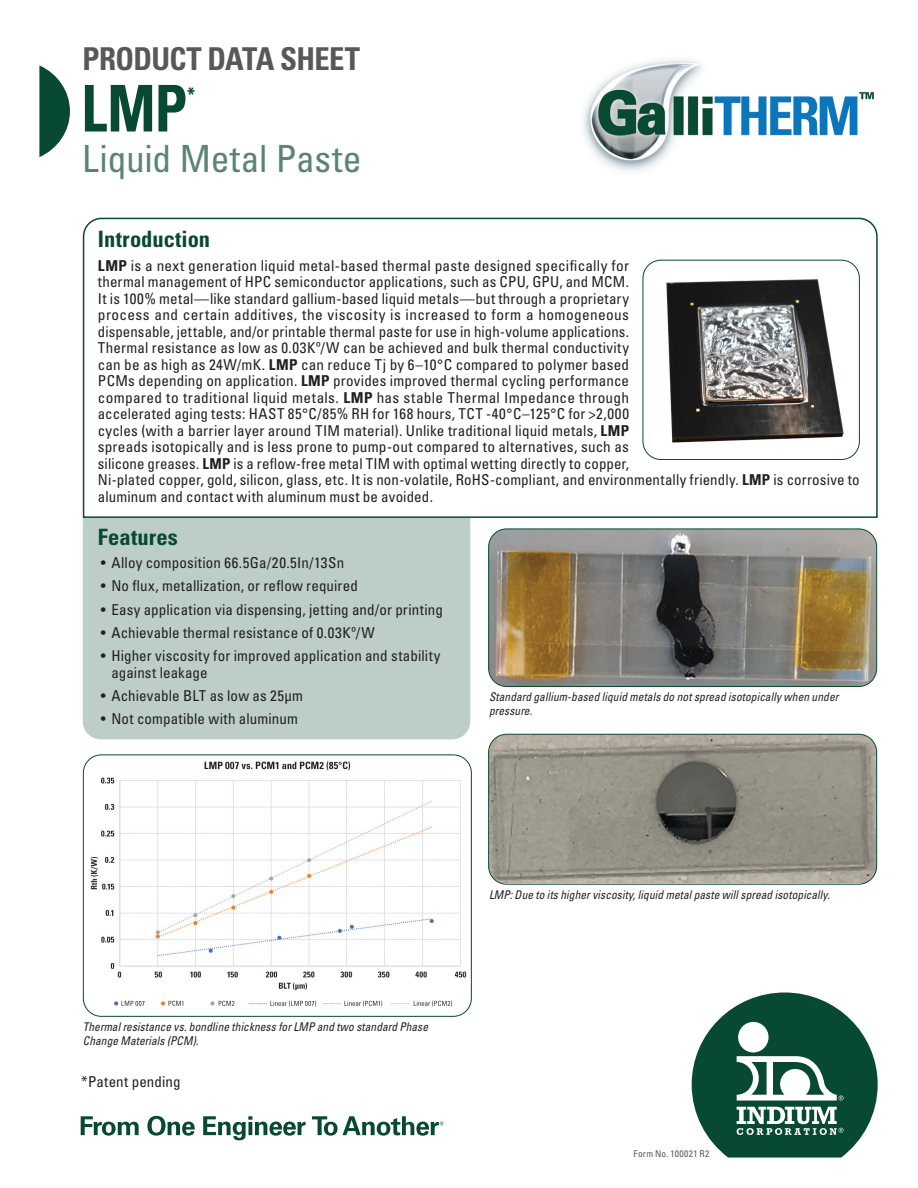
<style>
.page{position:relative;width:918px;height:1188px;background:#fff}
.page>*{position:absolute;margin:0;border:0;box-sizing:border-box;transform-origin:0 0}
.t1{font:700 condensed 64.5px "Univers LT Std";color:#074932;scale:.9 1}
.t2{font:condensed 37.5px "Univers LT Std";letter-spacing:-.005em;color:#5b8573}
.t3{font:700 condensed 31.5px "Univers LT Std";letter-spacing:-.02em;color:#57585a}
.t4{font:700 condensed 22.5px "Univers LT Std";letter-spacing:.005em;color:#074932}
.t5{font:700 condensed 20.1px "Univers LT Std";color:#074932;scale:.9 1}
.t6{font:condensed 15px/16.5px "Univers LT Std";letter-spacing:.01em;color:#231f20}
.t7{font:italic condensed 12px/13.5px "Univers LT Std";letter-spacing:.01em;color:#231f20;scale:.95 1}
.t8{font:condensed 9.45px "Univers LT Std";letter-spacing:.04em;color:#57585a}
.s1{font-weight:700}
</style>
<div class="page">
<svg style="left:692px;top:993px;width:186px;height:165px"></svg>
<div style="left:738px;top:1022px;width:31px;height:30px;background:#fff;border-radius:50%"></div>
<svg style="left:312px;top:1116px;width:131px;height:20px"></svg>
<svg style="left:81px;top:1116px;width:225px;height:24px"></svg>
<svg style="left:39px;top:65px;width:31px;height:92px"></svg>
<div style="left:83px;top:519px;width:387px;height:220px;background:#bccec5"></div>
<img style="left:83px;top:755px;width:388px;height:259px">
<div style="left:83px;top:755px;width:389px;height:262px;border:1px solid #074932;border-radius:18px"></div>
<img style="left:489px;top:734px;width:388px;height:149px">
<div style="left:488px;top:734px;width:389px;height:151px;border:1px solid #074932;border-radius:18px"></div>
<img style="left:489px;top:529px;width:388px;height:157px">
<div style="left:488px;top:529px;width:389px;height:158px;border:1px solid #074932;border-radius:18px"></div>
<svg style="left:82px;top:217px;width:796px;height:302px"></svg>
<img style="left:643px;top:260px;width:216px;height:200px">
<div style="left:643px;top:260px;width:217px;height:200px;border:1px solid #074932;border-radius:18px"></div>
<img style="left:583px;top:59px;width:291px;height:113px">
<h3 class="t3" style="left:82px;top:39px;width:279px">PRODUCT DATA SHEET</h3>
<h1 class="t1" style="left:81px;top:69px;width:119px">LMP</h1>
<h3 class="t5" style="left:187px;top:83px;width:10px">*</h3>
<h2 class="t2" style="left:82px;top:135px;width:281px">Liquid Metal Paste</h2>
<h3 class="t4" style="left:98px;top:226px;width:114px">Introduction</h3>
<p class="t6" style="left:98px;top:257px;width:763px"><span class="s1">LMP</span> is a next generation liquid metal-based thermal paste designed specifically for<br>thermal management of HPC semiconductor applications, such as CPU, GPU, and MCM.<br>It is 100% metal—like standard gallium-based liquid metals—but through a proprietary<br>process and certain additives, the viscosity is increased to form a homogeneous<br>dispensable, jettable, and/or printable thermal paste for use in high-volume applications.<br>Thermal resistance as low as 0.03Kº/W can be achieved and bulk thermal conductivity<br>can be as high as 24W/mK. <span class="s1">LMP</span> can reduce Tj by 6–10°C compared to polymer based<br>PCMs depending on application. <span class="s1">LMP</span> provides improved thermal cycling performance<br>compared to traditional liquid metals. <span class="s1">LMP</span> has stable Thermal Impedance through<br>accelerated aging tests: HAST 85°C/85% RH for 168 hours, TCT -40°C–125°C for &gt;2,000<br>cycles (with a barrier layer around TIM material). Unlike traditional liquid metals, <span class="s1">LMP<br></span>spreads isotopically and is less prone to pump-out compared to alternatives, such as<br>silicone greases. <span class="s1">LMP</span> is a reflow-free metal TIM with optimal wetting directly to copper,<br>Ni-plated copper, gold, silicon, glass, etc. It is non-volatile, RoHS-compliant, and environmentally friendly. <span class="s1">LMP</span> is corrosive to aluminum and contact with aluminum must be avoided.</p>
<h3 class="t4" style="left:98px;top:523px;width:81px">Features</h3>
<p class="t6" style="left:101px;top:554px;width:245px">• Alloy composition 66.5Ga/20.5In/13Sn</p>
<p class="t6" style="left:101px;top:578px;width:259px">• No flux, metallization, or reflow required</p>
<p class="t6" style="left:101px;top:601px;width:343px">• Easy application via dispensing, jetting and/or printing</p>
<p class="t6" style="left:101px;top:624px;width:275px">• Achievable thermal resistance of 0.03Kº/W</p>
<p class="t6" style="left:111px;top:647px;width:331px;text-indent:-10px">• Higher viscosity for improved application and stability against leakage</p>
<p class="t6" style="left:101px;top:687px;width:204px">• Achievable BLT as low as 25µm</p>
<p class="t6" style="left:101px;top:710px;width:199px">• Not compatible with aluminum</p>
<p class="t7" style="left:489px;top:690px;width:369px">Standard gallium-based liquid metals do not spread isotopically when under pressure.</p>
<p class="t7" style="left:83px;top:1020px;width:365px">Thermal resistance vs. bondline thickness for LMP and two standard Phase<br>Change Materials (PCM).</p>
<p class="t6" style="left:81px;top:1073px;width:101px">*Patent pending</p>
<p class="t7" style="left:489px;top:888px;width:360px">LMP: Due to its higher viscosity, liquid metal paste will spread isotopically.</p>
<p class="t8" style="left:634px;top:1148px;width:77px">Form No. 100021 R2</p>
</div>
